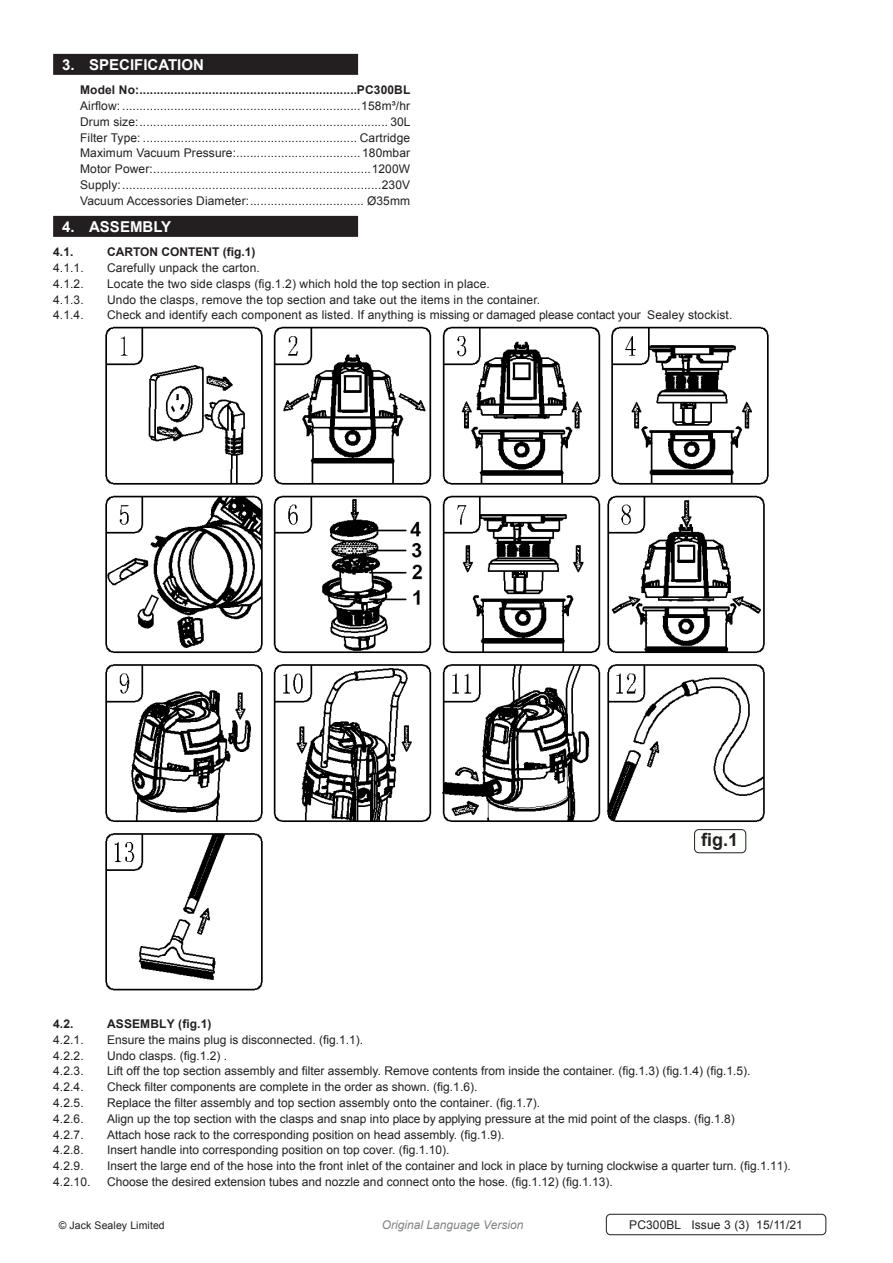
<style>
.page{position:relative;width:893px;height:1263px;background:#fff}
.page>*{position:absolute;margin:0;border:0;box-sizing:border-box;transform-origin:0 0}
.t1{font:700 18px "Arial";color:#231f20}
.t2{font:700 15px "Arial";color:#fff}
.Specifications__Tabb{font:12px "Arial";color:#231f20}
.Specifications__Tabb-2{font:700 12px "Arial";letter-spacing:.01em;color:#231f20}
.Body__Footer{font:12px "Arial";letter-spacing:.01em;color:#231f20}
.t3{font:italic 12px "Arial";color:#808285}
.Body__Justified__7pt{font:10.5px "Arial";letter-spacing:.01em;color:#231f20}
</style>
<div class="page">
<div style="left:53px;top:54px;width:305px;height:21px;background:#231f20"></div>
<div style="left:53px;top:216px;width:305px;height:21px;background:#231f20"></div>
<img style="left:105px;top:326px;width:664px;height:665px">
<div style="left:606px;top:1214px;width:220px;height:21px;border:1px solid #231f20;border-radius:4px"></div>
<div style="left:695px;top:830px;width:51px;height:23px;background:#fcfffc;border-radius:4px"></div>
<div style="left:694px;top:829px;width:52px;height:24px;border:1px solid #231f20;border-radius:4px"></div>
<p class="t2" style="left:62px;top:54px;width:143px">3. SPECIFICATION</p>
<p class="Specifications__Tabb-2" style="left:80px;top:82px;width:332px">Model No:...............................................................PC300BL</p>
<p class="Specifications__Tabb" style="left:80px;top:98px;width:331px">Airflow: .....................................................................158m³/hr</p>
<p class="Specifications__Tabb" style="left:80px;top:114px;width:332px">Drum size:........................................................................ 30L</p>
<p class="Specifications__Tabb" style="left:80px;top:130px;width:331px">Filter Type: .............................................................. Cartridge</p>
<p class="Specifications__Tabb" style="left:80px;top:145px;width:331px">Maximum Vacuum Pressure:....................................180mbar</p>
<p class="Specifications__Tabb" style="left:80px;top:161px;width:331px">Motor Power:...............................................................1200W</p>
<p class="Specifications__Tabb" style="left:80px;top:177px;width:331px">Supply:...........................................................................230V</p>
<p class="Specifications__Tabb" style="left:80px;top:193px;width:331px">Vacuum Accessories Diameter:................................. Ø35mm</p>
<p class="t2" style="left:62px;top:216px;width:110px">4. ASSEMBLY</p>
<p class="Specifications__Tabb-2" style="left:53px;top:244px;width:22px">4.1.</p>
<p class="Specifications__Tabb-2" style="left:107px;top:244px;width:150px">CARTON CONTENT (fig.1)</p>
<p class="Specifications__Tabb" style="left:53px;top:260px;width:32px">4.1.1.</p>
<p class="Specifications__Tabb" style="left:107px;top:260px;width:154px">Carefully unpack the carton.</p>
<p class="Specifications__Tabb" style="left:53px;top:276px;width:32px">4.1.2.</p>
<p class="Specifications__Tabb" style="left:107px;top:276px;width:384px">Locate the two side clasps (fig.1.2) which hold the top section in place.</p>
<p class="Specifications__Tabb" style="left:53px;top:292px;width:32px">4.1.3.</p>
<p class="Specifications__Tabb" style="left:107px;top:292px;width:435px">Undo the clasps, remove the top section and take out the items in the container.</p>
<p class="Specifications__Tabb" style="left:53px;top:307px;width:32px">4.1.4.</p>
<p class="Specifications__Tabb" style="left:107px;top:307px;width:627px">Check and identify each component as listed. If anything is missing or damaged please contact your Sealey stockist.</p>
<p class="t1" style="left:701px;top:828px;width:39px">fig.1</p>
<p class="Specifications__Tabb-2" style="left:53px;top:1016px;width:22px">4.2.</p>
<p class="Specifications__Tabb-2" style="left:107px;top:1016px;width:106px">ASSEMBLY (fig.1)</p>
<p class="Specifications__Tabb" style="left:53px;top:1032px;width:32px">4.2.1.</p>
<p class="Specifications__Tabb" style="left:107px;top:1032px;width:258px">Ensure the mains plug is disconnected. (fig.1.1).</p>
<p class="Specifications__Tabb" style="left:53px;top:1048px;width:32px">4.2.2.</p>
<p class="Specifications__Tabb" style="left:107px;top:1048px;width:122px">Undo clasps. (fig.1.2) .</p>
<p class="Specifications__Tabb" style="left:53px;top:1063px;width:32px">4.2.3.</p>
<p class="Specifications__Tabb" style="left:107px;top:1063px;width:645px">Lift off the top section assembly and filter assembly. Remove contents from inside the container. (fig.1.3) (fig.1.4) (fig.1.5).</p>
<p class="Specifications__Tabb" style="left:53px;top:1079px;width:32px">4.2.4.</p>
<p class="Specifications__Tabb" style="left:107px;top:1079px;width:372px">Check filter components are complete in the order as shown. (fig.1.6).</p>
<p class="Specifications__Tabb" style="left:53px;top:1095px;width:32px">4.2.5.</p>
<p class="Specifications__Tabb" style="left:107px;top:1095px;width:434px">Replace the filter assembly and top section assembly onto the container. (fig.1.7).</p>
<p class="Specifications__Tabb" style="left:53px;top:1111px;width:32px">4.2.6.</p>
<p class="Specifications__Tabb" style="left:107px;top:1111px;width:629px">Align up the top section with the clasps and snap into place by applying pressure at the mid point of the clasps. (fig.1.8)</p>
<p class="Specifications__Tabb" style="left:53px;top:1126px;width:32px">4.2.7.</p>
<p class="Specifications__Tabb" style="left:107px;top:1126px;width:399px">Attach hose rack to the corresponding position on head assembly. (fig.1.9).</p>
<p class="Specifications__Tabb" style="left:53px;top:1142px;width:32px">4.2.8.</p>
<p class="Specifications__Tabb" style="left:107px;top:1142px;width:344px">Insert handle into corresponding position on top cover. (fig.1.10).</p>
<p class="Specifications__Tabb" style="left:53px;top:1158px;width:32px">4.2.9.</p>
<p class="Specifications__Tabb" style="left:107px;top:1158px;width:685px">Insert the large end of the hose into the front inlet of the container and lock in place by turning clockwise a quarter turn. (fig.1.11).</p>
<p class="Specifications__Tabb" style="left:53px;top:1174px;width:39px">4.2.10.</p>
<p class="Specifications__Tabb" style="left:107px;top:1174px;width:507px">Choose the desired extension tubes and nozzle and connect onto the hose. (fig.1.12) (fig.1.13).</p>
<p class="Body__Justified__7pt" style="left:59px;top:1218px;width:108px">© Jack Sealey Limited</p>
<p class="t3" style="left:382px;top:1217px;width:143px">Original Language Version</p>
<p class="Body__Footer" style="left:629px;top:1217px;width:175px">PC300BL Issue 3 (3) 15/11/21</p>
</div>
